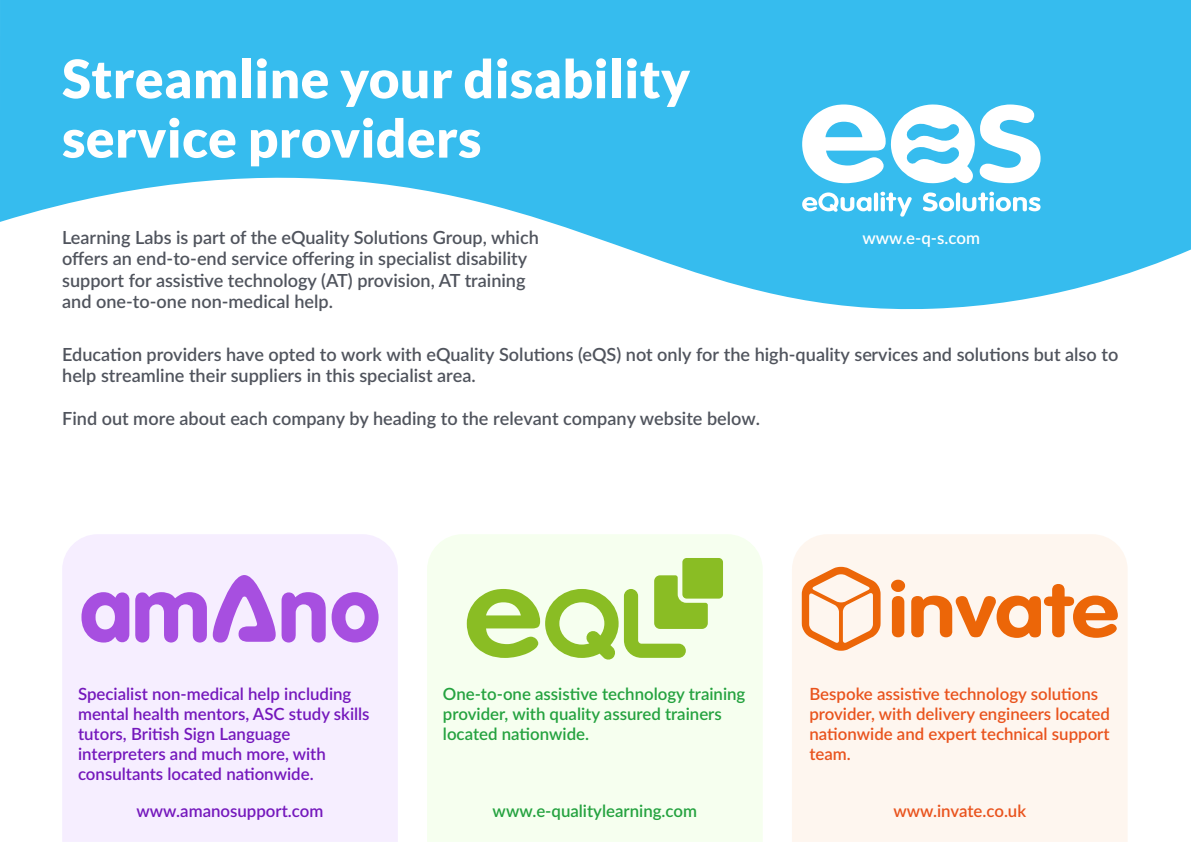
<style>
.page{position:relative;width:1191px;height:842px;background:#fff}
.page>*{position:absolute;margin:0;border:0;box-sizing:border-box;transform-origin:0 0}
.t1{font:900 53px/59.4px "Lato";letter-spacing:.005em;color:#fff}
.t2{font:600 18.1px/21.3px "Lato";color:#50545d}
.t3{font:600 16.8px/19.8px "Lato";color:#7417bc}
.t4{font:600 16.8px/19.8px "Lato";color:#e9531d}
.t5{font:600 16.8px/19.8px "Lato";color:#24a23f}
.t6{font:600 16.8px "Lato";color:#fff}
</style>
<div class="page">
<svg style="left:0;top:0;width:1191px;height:310px;fill:#36bcee"></svg>
<svg style="left:923px;top:192px;width:117px;height:19px"></svg>
<svg style="left:802px;top:192px;width:109px;height:25px"></svg>
<svg style="left:802px;top:103px;width:238px;height:82px"></svg>
<div style="left:792px;top:534px;width:335px;height:308px;background:#fef6ef"></div>
<svg style="left:891px;top:580px;width:14px;height:57px"></svg>
<svg style="left:911px;top:584px;width:206px;height:54px"></svg>
<svg style="left:801px;top:567px;width:79px;height:84px"></svg>
<div style="left:62px;top:534px;width:336px;height:308px;background:#f6eeff"></div>
<svg style="left:135px;top:592px;width:72px;height:50px;background:#c387eb"></svg>
<svg style="left:81px;top:592px;width:48px;height:50px;background:#be7de9"></svg>
<svg style="left:213px;top:575px;width:165px;height:67px;background:#d0a1f0"></svg>
<div style="left:427px;top:534px;width:335px;height:308px;background:#f6ffef"></div>
<svg style="left:467px;top:558px;width:256px;height:102px"></svg>
<h1 class="t1" style="left:62px;top:48px;width:629px">Streamline your disability service providers</h1>
<p class="t2" style="left:62px;top:226px;width:478px">Learning Labs is part of the eQuality Solutions Group, which offers an end-to-end service offering in specialist disability support for assistive technology (AT) provision, AT training and one-to-one non-medical help.</p>
<p class="t2" style="left:62px;top:343px;width:1057px">Education providers have opted to work with eQuality Solutions (eQS) not only for the high-quality services and solutions but also to help streamline their suppliers in this specialist area.</p>
<p class="t2" style="left:62px;top:407px;width:699px">Find out more about each company by heading to the relevant company website below.</p>
<p class="t6" style="left:862px;top:226px;width:119px">www.e-q-s.com</p>
<p class="t3" style="left:78px;top:683px;width:293px">Specialist non-medical help including mental health mentors, ASC study skills tutors, British Sign Language interpreters and much more, with consultants located nationwide.</p>
<p class="t5" style="left:443px;top:683px;width:304px">One-to-one assistive technology training provider, with quality assured trainers located nationwide.</p>
<p class="t3" style="left:137px;top:801px;width:188px">www.amanosupport.com</p>
<p class="t5" style="left:492px;top:801px;width:206px">www.e-qualitylearning.com</p>
<p class="t4" style="left:809px;top:683px;width:302px">Bespoke assistive technology solutions provider, with delivery engineers located nationwide and expert technical support team.</p>
<p class="t4" style="left:893px;top:801px;width:134px">www.invate.co.uk</p>
</div>
